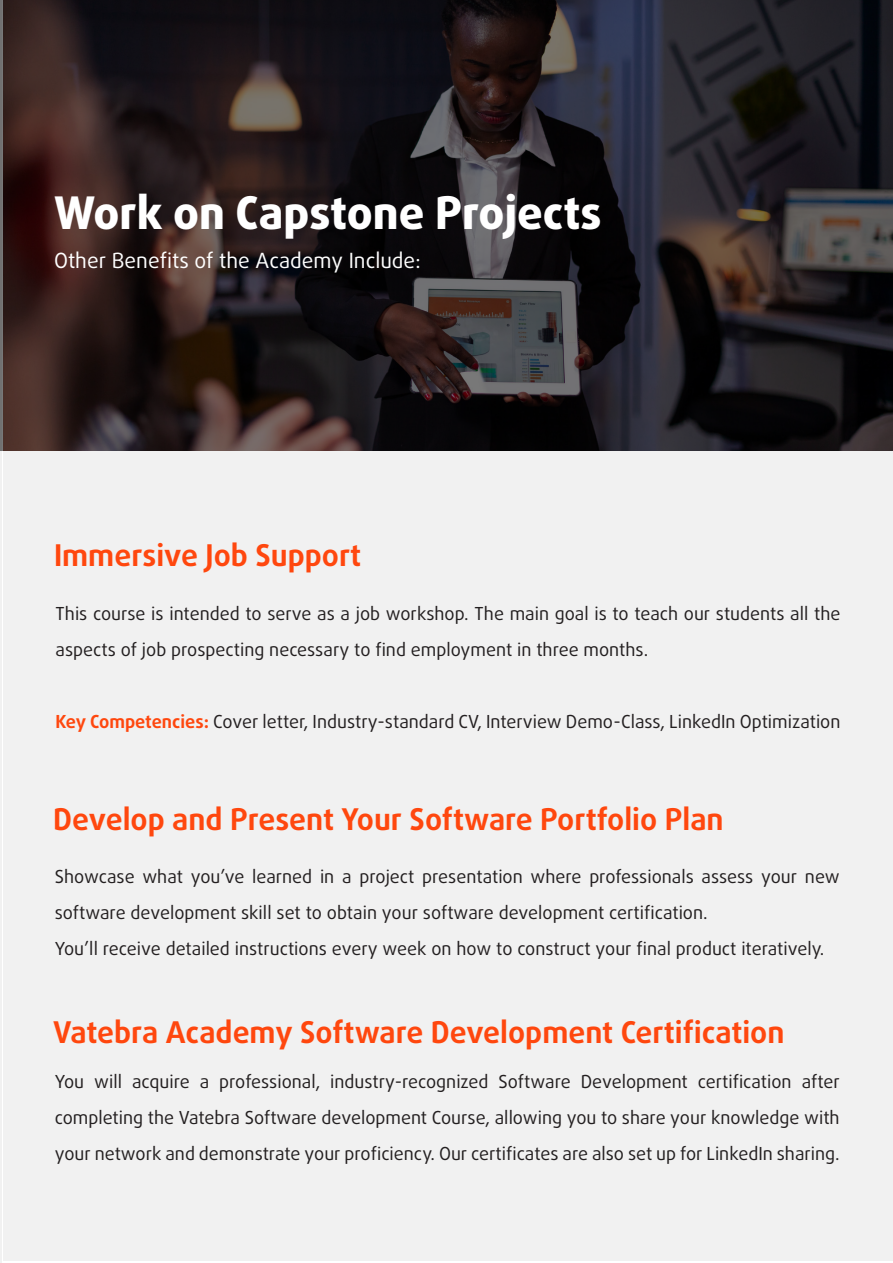
<style>
.page{position:relative;width:893px;height:1263px;background:#fff}
.page>*{position:absolute;margin:0;border:0;box-sizing:border-box;transform-origin:0 0}
.t1{font:800 45px "Daxline Pro";color:#fff}
.t2{font:700 30px "Daxline Pro";color:#ff470e}
.t3{font:21px "Daxline Pro";color:#fff}
.t4{font:18px/36px "Daxline Pro";color:#231f20}
.s1{font-weight:700;color:#ff470e}
</style>
<div class="page">
<hr style="left:0;top:0;width:2px;height:1263px;background:#d6d4d4">
<div style="left:3px;top:0;width:890px;height:1260px;background:#f1f1f1"></div>
<svg style="left:1px;top:0;width:892px;height:450px;background:#261f22"></svg>
<p class="t1" style="left:54px;top:182px;width:549px">Work on Capstone Projects</p>
<p class="t3" style="left:54px;top:246px;width:369px">Other Benefits of the Academy Include:</p>
<p class="t2" style="left:54px;top:536px;width:309px">Immersive Job Support</p>
<p class="t4" style="left:56px;top:596px;width:786px">This course is intended to serve as a job workshop. The main goal is to teach our students all the aspects of job prospecting necessary to find employment in three months.</p>
<p class="t4" style="left:56px;top:704px;width:786px"><span class="s1">Key Competencies:</span> Cover letter, Industry-standard CV, Interview Demo-Class, LinkedIn Optimization</p>
<p class="t2" style="left:53px;top:799px;width:672px">Develop and Present Your Software Portfolio Plan</p>
<p class="t4" style="left:55px;top:859px;width:786px">Showcase what you’ve learned in a project presentation where professionals assess your new software development skill set to obtain your software development certification.</p>
<p class="t4" style="left:55px;top:931px;width:771px">You’ll receive detailed instructions every week on how to construct your final product iteratively.</p>
<p class="t2" style="left:53px;top:1012px;width:733px">Vatebra Academy Software Development Certification</p>
<p class="t4" style="left:55px;top:1063px;width:786px;text-align:justify">You will acquire a professional, industry-recognized Software Development certification after completing the Vatebra Software development Course, allowing you to share your knowledge with your network and demonstrate your proficiency. Our certificates are also set up for LinkedIn sharing.</p>
</div>
